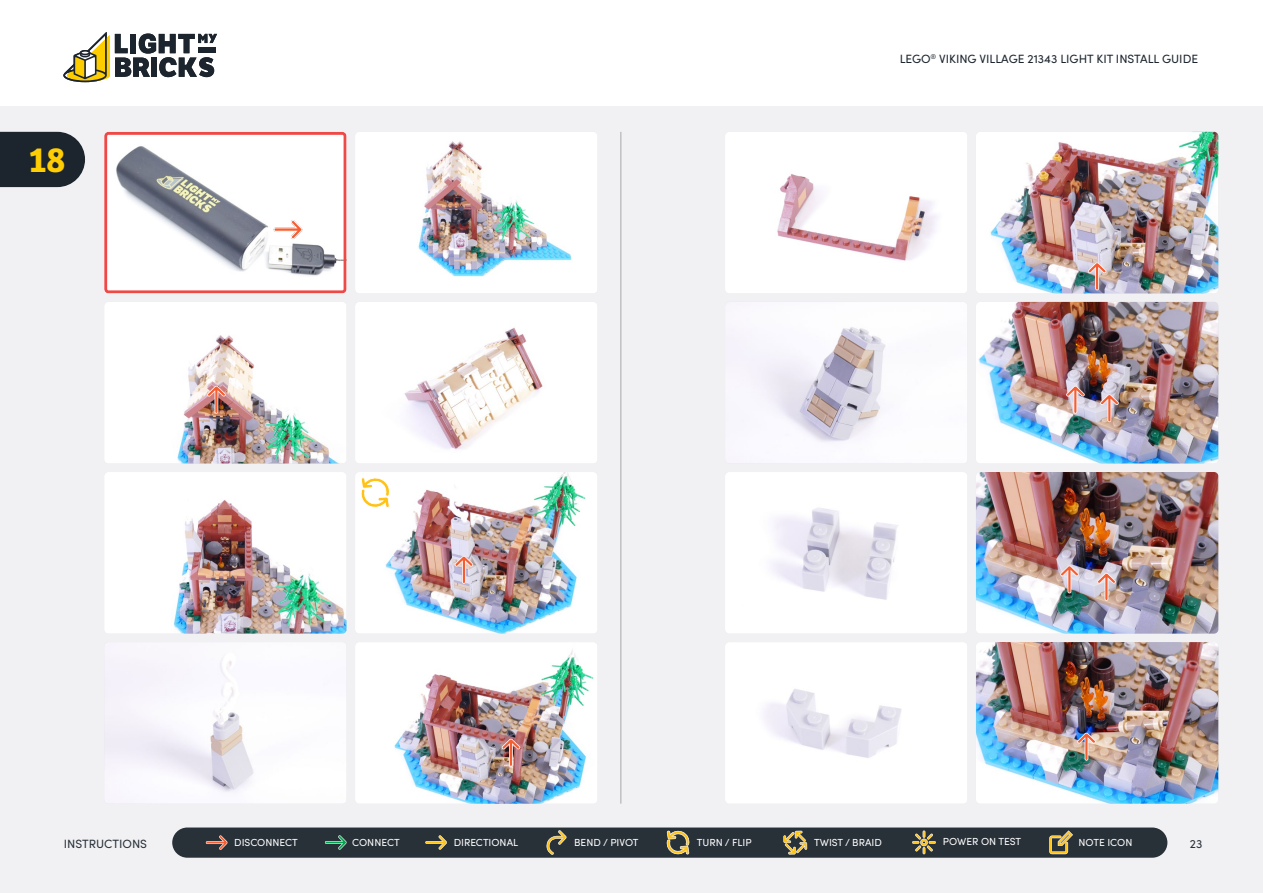
<style>
.page{position:relative;width:1263px;height:893px;background:#fff}
.page>*{position:absolute;margin:0;border:0;box-sizing:border-box;transform-origin:0 0}
.t1{font:700 33px "LFT Etica";color:#ffcd03}
.t2{font:12px "Sofia Pro";color:#1c252d}
.t3{font:12px "Sofia Pro";color:#283038}
.t4{font:10.2px "Sofia Pro";color:#fff}
</style>
<div class="page">
<div style="left:0;top:106px;width:1263px;height:787px;background:#f1f1f3"></div>
<hr style="left:621px;top:132px;width:1px;height:672px;background:#000">
<div style="left:172px;top:827px;width:995px;height:31px;background:#283038;border-radius:15px"></div>
<svg style="left:783px;top:831px;width:24px;height:23px"></svg>
<svg style="left:206px;top:835px;width:22px;height:15px"></svg>
<svg style="left:325px;top:835px;width:22px;height:15px"></svg>
<svg style="left:425px;top:835px;width:22px;height:15px"></svg>
<svg style="left:546px;top:830px;width:21px;height:25px"></svg>
<svg style="left:1049px;top:830px;width:24px;height:24px"></svg>
<svg style="left:912px;top:830px;width:24px;height:24px"></svg>
<svg style="left:666px;top:830px;width:24px;height:25px"></svg>
<svg style="left:63px;top:32px;width:154px;height:50px"></svg>
<svg style="left:0;top:132px;width:85px;height:55px;background:#2a333a"></svg>
<img style="left:355px;top:132px;width:242px;height:161px">
<img style="left:976px;top:132px;width:242px;height:161px">
<svg style="left:104px;top:132px;width:243px;height:161px"></svg>
<img style="left:269px;top:211px;width:37px;height:37px">
<img style="left:725px;top:132px;width:242px;height:161px">
<img style="left:355px;top:302px;width:242px;height:161px">
<img style="left:976px;top:302px;width:242px;height:161px">
<img style="left:355px;top:472px;width:242px;height:162px">
<img style="left:976px;top:472px;width:242px;height:162px">
<img style="left:355px;top:643px;width:242px;height:161px">
<img style="left:976px;top:642px;width:242px;height:162px">
<img style="left:105px;top:472px;width:242px;height:162px">
<img style="left:725px;top:472px;width:242px;height:161px">
<img style="left:105px;top:302px;width:241px;height:161px">
<img style="left:726px;top:302px;width:241px;height:161px">
<img style="left:114px;top:643px;width:232px;height:160px">
<img style="left:725px;top:643px;width:242px;height:160px">
<svg style="left:359px;top:476px;width:32px;height:33px"></svg>
<svg style="left:207px;top:386px;width:19px;height:28px"></svg>
<svg style="left:455px;top:556px;width:18px;height:28px"></svg>
<svg style="left:1088px;top:262px;width:18px;height:28px"></svg>
<svg style="left:1066px;top:386px;width:19px;height:28px"></svg>
<svg style="left:1100px;top:394px;width:19px;height:28px"></svg>
<svg style="left:1097px;top:573px;width:19px;height:28px"></svg>
<svg style="left:1060px;top:565px;width:19px;height:28px"></svg>
<svg style="left:1077px;top:732px;width:19px;height:29px"></svg>
<svg style="left:502px;top:738px;width:18px;height:29px"></svg>
<h1 class="t1" style="left:29px;top:140px;width:38px">18</h1>
<p class="t2" style="left:900px;top:50px;width:300px">LEGO<sup>®</sup> VIKING VILLAGE 21343 LIGHT KIT INSTALL GUIDE</p>
<p class="t3" style="left:64px;top:835px;width:85px">INSTRUCTIONS</p>
<p class="t4" style="left:234px;top:835px;width:65px">DISCONNECT</p>
<p class="t4" style="left:352px;top:835px;width:49px">CONNECT</p>
<p class="t4" style="left:454px;top:835px;width:66px">DIRECTIONAL</p>
<p class="t4" style="left:574px;top:835px;width:66px">BEND / PIVOT</p>
<p class="t4" style="left:697px;top:835px;width:56px">TURN / FLIP</p>
<p class="t4" style="left:814px;top:835px;width:69px">TWIST / BRAID</p>
<p class="t4" style="left:943px;top:834px;width:80px">POWER ON TEST</p>
<p class="t4" style="left:1078px;top:835px;width:55px">NOTE ICON</p>
<p class="t3" style="left:1190px;top:835px;width:14px">23</p>
</div>
